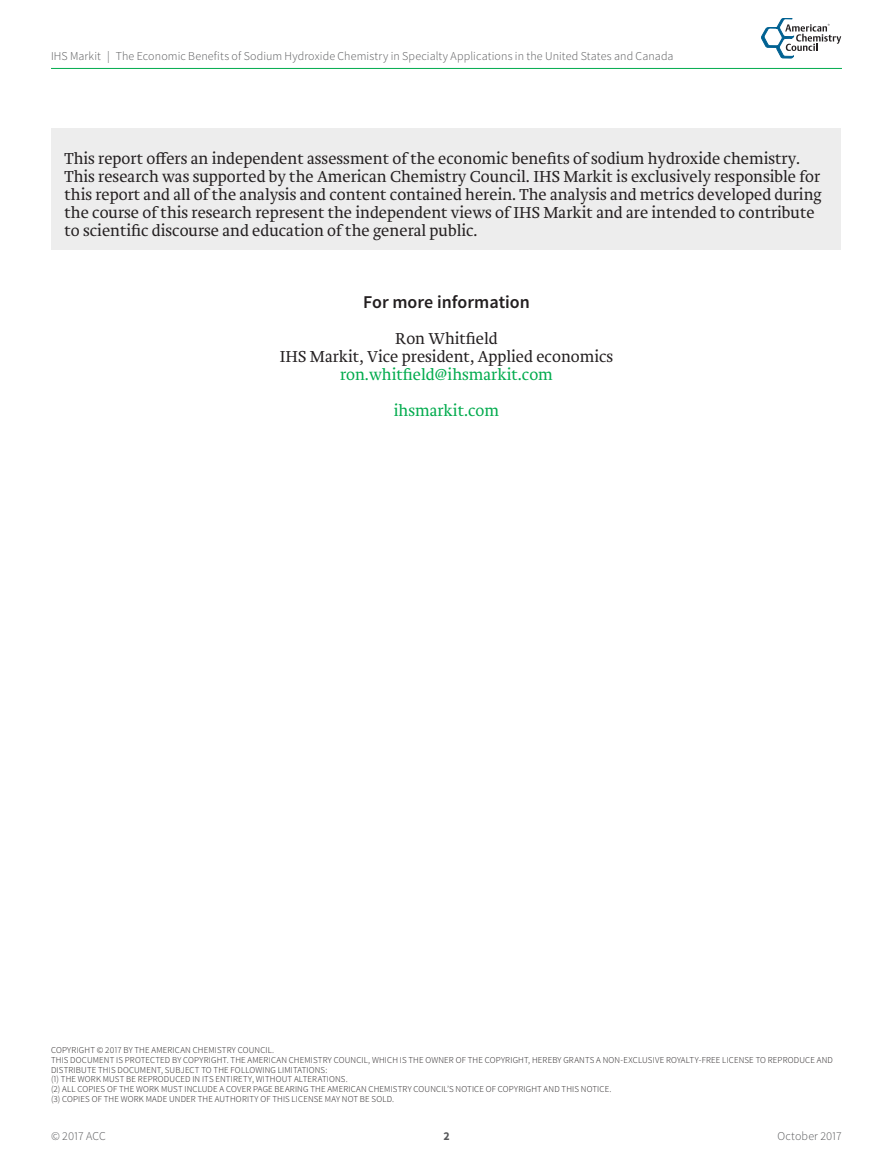
<style>
.page{position:relative;width:893px;height:1170px;background:#fff}
.page>*{position:absolute;margin:0;border:0;box-sizing:border-box;transform-origin:0 0}
.m_body{font:600 18px "Source Sans Pro";color:#231f20}
.m_body-2{font:300 16.5px/18px "Brioni Std";color:#231f20;text-align:center}
.m_body-3{font:300 16.5px "Brioni Std";color:#00ab4d}
.hf_header{font:300 12px "Source Sans Pro";letter-spacing:.01em;color:#57585a}
.hf_footer{font:300 12px "Source Sans Pro";color:#57585a}
.hf_footer-2{font:700 12px "Source Sans Pro";color:#57585a}
.cop_copyright_body{font:300 9px/9.8px "Source Sans Pro";letter-spacing:.02em;color:#231f20}
.s1{color:#00ab4d}
</style>
<div class="page">
<hr style="left:51px;top:68px;width:791px;height:1px;background:#00ab4d">
<svg style="left:761px;top:18px;width:80px;height:40px"></svg>
<div style="left:52px;top:128px;width:789px;height:121px;background:#ededed"></div>
<p class="hf_header" style="left:51px;top:48px;width:624px">IHS Markit | The Economic Benefits of Sodium Hydroxide Chemistry in Specialty Applications in the United States and Canada</p>
<p class="m_body-2" style="left:64px;top:150px;width:759px;text-align:left">This report offers an independent assessment of the economic benefits of sodium hydroxide chemistry.<br>This research was supported by the American Chemistry Council. IHS Markit is exclusively responsible for this report and all of the analysis and content contained herein. The analysis and metrics developed during the course of this research represent the independent views of IHS Markit and are intended to contribute to scientific discourse and education of the general public.</p>
<p class="m_body" style="left:363px;top:290px;width:168px">For more information</p>
<p class="m_body-2" style="left:280px;top:330px;width:335px">Ron Whitfield<br>IHS Markit, Vice president, Applied economics <span class="s1">ron.whitfield@ihsmarkit.com</span></p>
<p class="m_body-3" style="left:394px;top:399px;width:107px">ihsmarkit.com</p>
<p class="cop_copyright_body" style="left:51px;top:1045px;width:225px">COPYRIGHT © 2017 BY THE AMERICAN CHEMISTRY COUNCIL.</p>
<p class="cop_copyright_body" style="left:51px;top:1054px;width:783px">THIS DOCUMENT IS PROTECTED BY COPYRIGHT. THE AMERICAN CHEMISTRY COUNCIL, WHICH IS THE OWNER OF THE COPYRIGHT, HEREBY GRANTS A NON-EXCLUSIVE ROYALTY-FREE LICENSE TO REPRODUCE AND<br>DISTRIBUTE THIS DOCUMENT, SUBJECT TO THE FOLLOWING LIMITATIONS:</p>
<p class="cop_copyright_body" style="left:51px;top:1074px;width:298px">(1) THE WORK MUST BE REPRODUCED IN ITS ENTIRETY, WITHOUT ALTERATIONS.</p>
<p class="cop_copyright_body" style="left:51px;top:1084px;width:562px">(2) ALL COPIES OF THE WORK MUST INCLUDE A COVER PAGE BEARING THE AMERICAN CHEMISTRY COUNCIL’S NOTICE OF COPYRIGHT AND THIS NOTICE.</p>
<p class="cop_copyright_body" style="left:51px;top:1093px;width:345px">(3) COPIES OF THE WORK MADE UNDER THE AUTHORITY OF THIS LICENSE MAY NOT BE SOLD.</p>
<p class="hf_footer" style="left:51px;top:1129px;width:56px">© 2017 ACC</p>
<p class="hf_footer-2" style="left:443px;top:1128px;width:8px">2</p>
<p class="hf_footer" style="left:777px;top:1129px;width:66px">October 2017</p>
</div>
